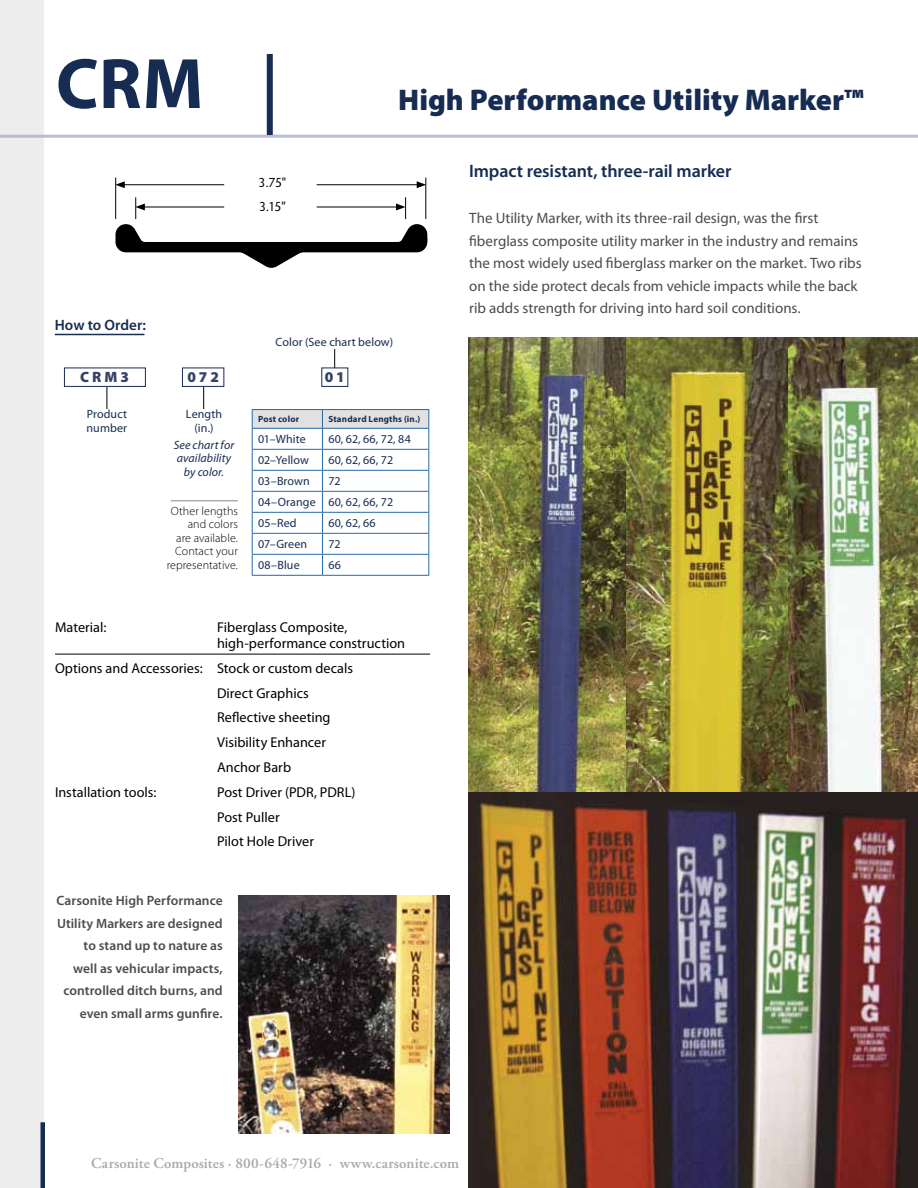
<style>
.page{position:relative;width:918px;height:1188px;background:#fff}
.page>*{position:absolute;margin:0;border:0;box-sizing:border-box;transform-origin:0 0}
.t1{font:700 72px "Myriad Pro";color:#172c53}
.t2{font:900 30px "Myriad Pro";color:#172c53}
.t3{font:600 18px "Myriad Pro";letter-spacing:-.005em;color:#172c53}
.t4{font:15px/22.5px "Myriad Pro";color:#4c4c4d}
.t5{font:600 15px "Adobe Garamond Pro";letter-spacing:.01em;color:#a9a9aa}
.t6{font:600 15px "Myriad Pro";letter-spacing:.005em;color:#172c53}
.t7{font:900 15px "Myriad Pro";letter-spacing:.2em;color:#344268}
.t8{font:14.25px/24.8px "Myriad Pro";color:#000}
.t9{font:600 13.5px/22.5px "Myriad Pro";letter-spacing:.005em;color:#4c4c4d;text-align:right}
.t10{font:13.5px/23.7px "Hypatia Sans Pro";color:#000}
.t11{font:12px/13.5px "Myriad Pro";letter-spacing:.01em;color:#172c53}
.t12{font:300 12px/13.5px "Myriad Pro";letter-spacing:.005em;color:#000;text-align:right}
.t13{font:italic 12px/13.5px "Myriad Pro";letter-spacing:.005em;color:#172c53;text-align:center}
.t14{font:700 9px "Myriad Pro";letter-spacing:.02em;color:#172c53}
</style>
<div class="page">
<div style="left:0;top:0;width:44px;height:1188px;background:#ededed"></div>
<div style="left:40px;top:1122px;width:5px;height:66px;background:#172c53"></div>
<hr style="left:0;top:135px;width:918px;height:3px;background:#b9bcd2">
<img style="left:238px;top:895px;width:211px;height:239px">
<img style="left:468px;top:338px;width:158px;height:455px">
<img style="left:788px;top:338px;width:130px;height:455px">
<hr style="left:107px;top:385px;width:1px;height:37px;background:#000">
<hr style="left:334px;top:349px;width:1px;height:37px;background:#000">
<div style="left:64px;top:368px;width:82px;height:19px;background:#fff;border:1px solid #172c53"></div>
<div style="left:321px;top:368px;width:27px;height:19px;background:#fff;border:1px solid #172c53"></div>
<div style="left:86px;top:409px;width:42px;height:69px;background:#fff"></div>
<hr style="left:171px;top:500px;width:67px;height:1px;background:#858586">
<hr style="left:203px;top:385px;width:1px;height:37px;background:#000">
<div style="left:182px;top:368px;width:42px;height:19px;background:#fff;border:1px solid #172c53"></div>
<hr style="left:252px;top:409px;width:70px;height:1px;background:#246aa9">
<hr style="left:322px;top:409px;width:107px;height:1px;background:#246aa9">
<svg style="left:252px;top:410px;width:177px;height:165px"></svg>
<hr style="left:252px;top:575px;width:70px;height:1px;background:#246aa9">
<hr style="left:322px;top:575px;width:107px;height:1px;background:#246aa9">
<div style="left:267px;top:54px;width:6px;height:81px;background:#172c53"></div>
<hr style="left:115px;top:178px;width:1px;height:41px;background:#000">
<hr style="left:122px;top:184px;width:102px;height:1px;background:#000">
<svg style="left:115px;top:181px;width:10px;height:7px"></svg>
<hr style="left:317px;top:184px;width:102px;height:1px;background:#000">
<svg style="left:417px;top:181px;width:8px;height:7px"></svg>
<hr style="left:425px;top:178px;width:1px;height:41px;background:#000">
<svg style="left:116px;top:197px;width:311px;height:71px"></svg>
<hr style="left:55px;top:334px;width:89px;height:1px;background:#172c53">
<hr style="left:55px;top:654px;width:375px;height:1px;background:#000">
<img style="left:626px;top:338px;width:162px;height:455px">
<img style="left:468px;top:793px;width:450px;height:395px">
<h1 class="t1" style="left:56px;top:37px;width:149px">CRM</h1>
<p class="t6" style="left:55px;top:315px;width:93px">How to Order:</p>
<p class="t10" style="left:259px;top:171px;width:29px">3.75”<br>3.15”</p>
<h2 class="t2" style="left:398px;top:80px;width:467px">High Performance Utility Marker™</h2>
<p class="t3" style="left:469px;top:160px;width:264px">Impact resistant, three-rail marker</p>
<p class="t4" style="left:469px;top:207px;width:394px">The Utility Marker, with its three-rail design, was the first fiberglass composite utility marker in the industry and remains the most widely used fiberglass marker on the market. Two ribs on the side protect decals from vehicle impacts while the back rib adds strength for driving into hard soil conditions.</p>
<p class="t11" style="left:276px;top:335px;width:119px">Color (See chart below)</p>
<p class="t7" style="left:80px;top:367px;width:51px">CRM3</p>
<p class="t7" style="left:325px;top:367px;width:21px">01</p>
<p class="t11" style="left:87px;top:407px;width:42px">Product number</p>
<p class="t7" style="left:187px;top:367px;width:33px">072</p>
<p class="t11" style="left:186px;top:407px;width:38px;text-align:center">Length (in.)</p>
<p class="t13" style="left:174px;top:438px;width:62px">See chart for availability by color.</p>
<p class="t14" style="left:258px;top:413px;width:42px">Post color</p>
<p class="t14" style="left:328px;top:413px;width:93px">Standard Lengths (in.)</p>
<p class="t11" style="left:258px;top:432px;width:49px">01–White</p>
<p class="t11" style="left:328px;top:432px;width:84px">60, 62, 66, 72, 84</p>
<p class="t11" style="left:258px;top:453px;width:52px">02–Yellow</p>
<p class="t11" style="left:328px;top:453px;width:66px">60, 62, 66, 72</p>
<p class="t11" style="left:258px;top:474px;width:53px">03–Brown</p>
<p class="t11" style="left:258px;top:471px;width:137px;line-height:21px;text-indent:70px">72<br>04–Orange 60, 62, 66, 72<br>05–Red</p>
<p class="t12" style="left:167px;top:504px;width:73px">Other lengths and colors<br>are available.<br>Contact your representative.</p>
<p class="t11" style="left:328px;top:516px;width:49px">60, 62, 66</p>
<p class="t11" style="left:258px;top:537px;width:51px">07–Green</p>
<p class="t11" style="left:328px;top:537px;width:14px">72</p>
<p class="t11" style="left:258px;top:558px;width:43px">08–Blue</p>
<p class="t11" style="left:328px;top:558px;width:14px">66</p>
<p class="t8" style="left:55px;top:615px;width:53px">Material:</p>
<p class="t8" style="left:217px;top:620px;width:190px;line-height:15.8px">Fiberglass Composite, high-performance construction</p>
<p class="t8" style="left:55px;top:656px;width:299px">Options and Accessories: Stock or custom decals</p>
<p class="t8" style="left:217px;top:680px;width:93px">Direct Graphics</p>
<p class="t8" style="left:217px;top:705px;width:115px">Reflective sheeting</p>
<p class="t8" style="left:217px;top:730px;width:111px">Visibility Enhancer</p>
<p class="t8" style="left:217px;top:755px;width:76px">Anchor Barb</p>
<p class="t8" style="left:55px;top:779px;width:103px">Installation tools:</p>
<p class="t8" style="left:217px;top:779px;width:140px">Post Driver (PDR, PDRL)<br>Post Puller<br>Pilot Hole Driver</p>
<p class="t9" style="left:57px;top:889px;width:168px">Carsonite High Performance<br>Utility Markers are designed to stand up to nature as well as vehicular impacts, controlled ditch burns, and even small arms gunfire.</p>
<p class="t5" style="left:91px;top:1155px;width:369px">Carsonite Composites · 800-648-7916 · www.carsonite.com</p>
</div>
